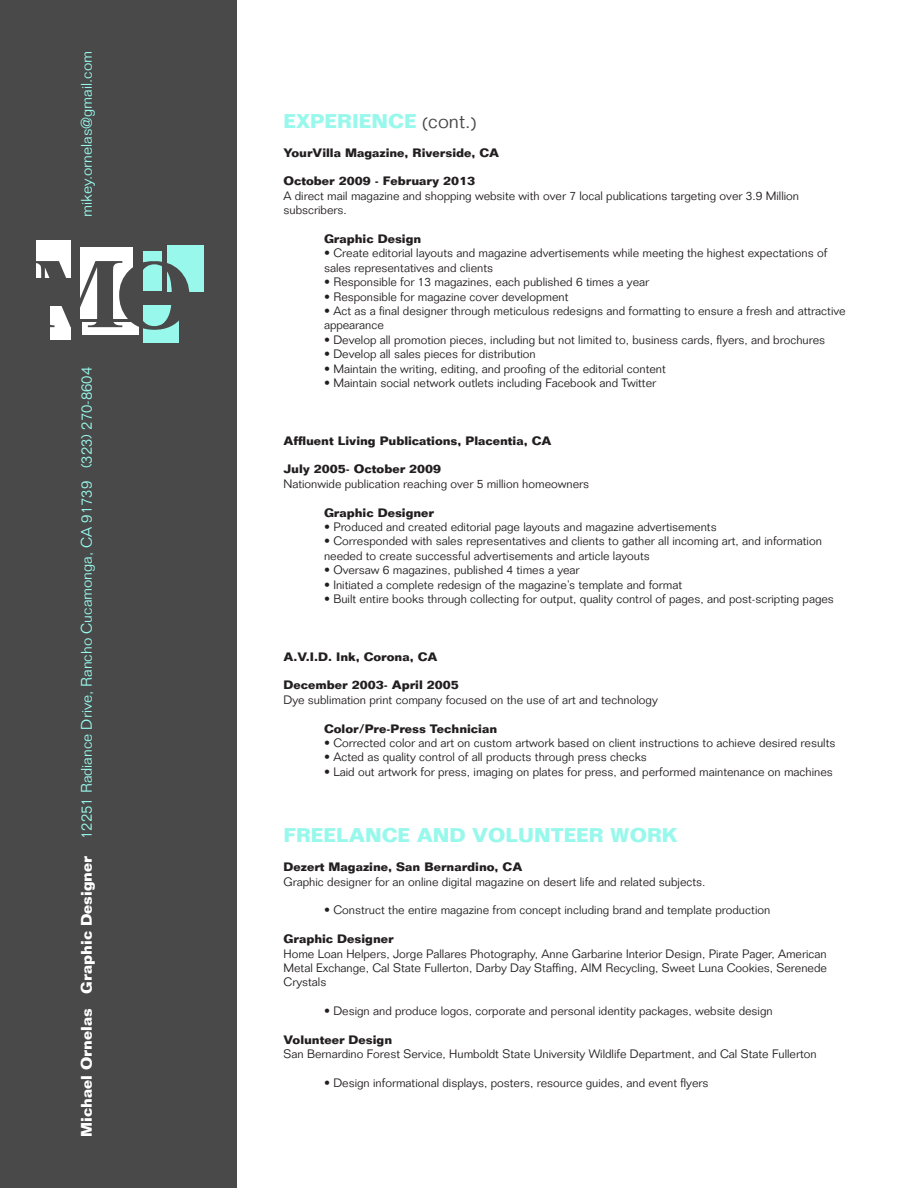
<style>
.page{position:relative;width:918px;height:1188px;background:#fff}
.page>*{position:absolute;margin:0;border:0;box-sizing:border-box;transform-origin:0 0}
.t1{font:700 19.5px "Folio Std";color:#99f8ec}
.t2{font:300 15px "Folio Std";color:#99f8ec}
.t3{font:300 12px/14.4px "Folio Std";color:#231f20}
.t4{font:700 12px "Folio Std";color:#231f20}
.s1{font-weight:700;color:#fff}
.s2{font-weight:300;color:#484948}
</style>
<div class="page">
<div style="left:0;top:0;width:237px;height:1188px;background:#484948"></div>
<div style="left:143px;top:251px;width:19px;height:40px;background:#99f8ec"></div>
<div style="left:80px;top:247px;width:52px;height:72px;background:#fff"></div>
<div style="left:82px;top:322px;width:57px;height:13px;background:#fff"></div>
<div style="left:50px;top:306px;width:20px;height:33px;background:#fff"></div>
<div style="left:36px;top:240px;width:35px;height:37px;background:#fff"></div>
<div style="left:143px;top:305px;width:36px;height:38px;background:#99f8ec"></div>
<div style="left:167px;top:245px;width:37px;height:47px;background:#99f8ec"></div>
<svg style="left:36px;top:261px;width:153px;height:69px"></svg>
<p class="t2" style="left:78px;top:217px;width:167px;rotate:-90deg">mikey.ornelas@gmail.com</p>
<p class="t2" style="left:78px;top:1137px;width:771px;rotate:-90deg"><span class="s1">Michael Ornelas Graphic Designer</span> 12251 Radiance Drive, Rancho Cucamonga, CA 91739 (323) 270-8604</p>
<p class="t1" style="left:284px;top:109px;width:195px">EXPERIENCE <span class="s2">(cont.)</span></p>
<p class="t4" style="left:284px;top:145px;width:217px">YourVilla Magazine, Riverside, CA</p>
<p class="t4" style="left:284px;top:174px;width:193px">October 2009 - February 2013</p>
<p class="t3" style="left:284px;top:188px;width:517px">A direct mail magazine and shopping website with over 7 local publications targeting over 3.9 Million subscribers.</p>
<p class="t4" style="left:324px;top:231px;width:99px">Graphic Design</p>
<p class="t3" style="left:324px;top:246px;width:505px">• Create editorial layouts and magazine advertisements while meeting the highest expectations of sales representatives and clients</p>
<p class="t3" style="left:324px;top:275px;width:327px">• Responsible for 13 magazines, each published 6 times a year</p>
<p class="t3" style="left:324px;top:289px;width:246px">• Responsible for magazine cover development</p>
<p class="t3" style="left:324px;top:304px;width:523px">• Act as a final designer through meticulous redesigns and formatting to ensure a fresh and attractive appearance</p>
<p class="t3" style="left:324px;top:332px;width:503px">• Develop all promotion pieces, including but not limited to, business cards, flyers, and brochures</p>
<p class="t3" style="left:324px;top:347px;width:213px">• Develop all sales pieces for distribution</p>
<p class="t3" style="left:324px;top:361px;width:343px">• Maintain the writing, editing, and proofing of the editorial content</p>
<p class="t3" style="left:324px;top:376px;width:334px">• Maintain social network outlets including Facebook and Twitter</p>
<p class="t4" style="left:284px;top:433px;width:269px">Affluent Living Publications, Placentia, CA</p>
<p class="t4" style="left:284px;top:462px;width:159px">July 2005- October 2009</p>
<p class="t3" style="left:284px;top:476px;width:307px">Nationwide publication reaching over 5 million homeowners</p>
<p class="t4" style="left:324px;top:505px;width:112px">Graphic Designer</p>
<p class="t3" style="left:324px;top:520px;width:394px">• Produced and created editorial page layouts and magazine advertisements</p>
<p class="t3" style="left:324px;top:534px;width:499px">• Corresponded with sales representatives and clients to gather all incoming art, and information needed to create successful advertisements and article layouts</p>
<p class="t3" style="left:324px;top:563px;width:257px">• Oversaw 6 magazines, published 4 times a year</p>
<p class="t3" style="left:324px;top:577px;width:360px">• Initiated a complete redesign of the magazine’s template and format</p>
<p class="t3" style="left:324px;top:592px;width:511px">• Built entire books through collecting for output, quality control of pages, and post-scripting pages</p>
<p class="t4" style="left:284px;top:649px;width:155px">A.V.I.D. Ink, Corona, CA</p>
<p class="t4" style="left:284px;top:678px;width:177px">December 2003- April 2005</p>
<p class="t3" style="left:284px;top:692px;width:376px">Dye sublimation print company focused on the use of art and technology</p>
<p class="t4" style="left:324px;top:721px;width:175px">Color/Pre-Press Technician</p>
<p class="t3" style="left:324px;top:736px;width:513px">• Corrected color and art on custom artwork based on client instructions to achieve desired results</p>
<p class="t3" style="left:324px;top:750px;width:324px">• Acted as quality control of all products through press checks</p>
<p class="t3" style="left:324px;top:764px;width:510px">• Laid out artwork for press, imaging on plates for press, and performed maintenance on machines</p>
<p class="t1" style="left:284px;top:823px;width:395px">FREELANCE AND VOLUNTEER WORK</p>
<p class="t4" style="left:284px;top:859px;width:240px">Dezert Magazine, San Bernardino, CA</p>
<p class="t3" style="left:284px;top:874px;width:424px">Graphic designer for an online digital magazine on desert life and related subjects.</p>
<p class="t3" style="left:324px;top:903px;width:448px">• Construct the entire magazine from concept including brand and template production</p>
<p class="t4" style="left:284px;top:931px;width:112px">Graphic Designer</p>
<p class="t3" style="left:284px;top:946px;width:545px">Home Loan Helpers, Jorge Pallares Photography, Anne Garbarine Interior Design, Pirate Pager, American</p>
<p class="t3" style="left:284px;top:961px;width:545px">Metal Exchange, Cal State Fullerton, Darby Day Staffing, AIM Recycling, Sweet Luna Cookies, Serenede<br>Crystals</p>
<p class="t3" style="left:324px;top:1004px;width:450px">• Design and produce logos, corporate and personal identity packages, website design</p>
<p class="t4" style="left:284px;top:1032px;width:110px">Volunteer Design</p>
<p class="t3" style="left:284px;top:1047px;width:535px">San Bernardino Forest Service, Humboldt State University Wildlife Department, and Cal State Fullerton</p>
<p class="t3" style="left:324px;top:1076px;width:386px">• Design informational displays, posters, resource guides, and event flyers</p>
</div>
